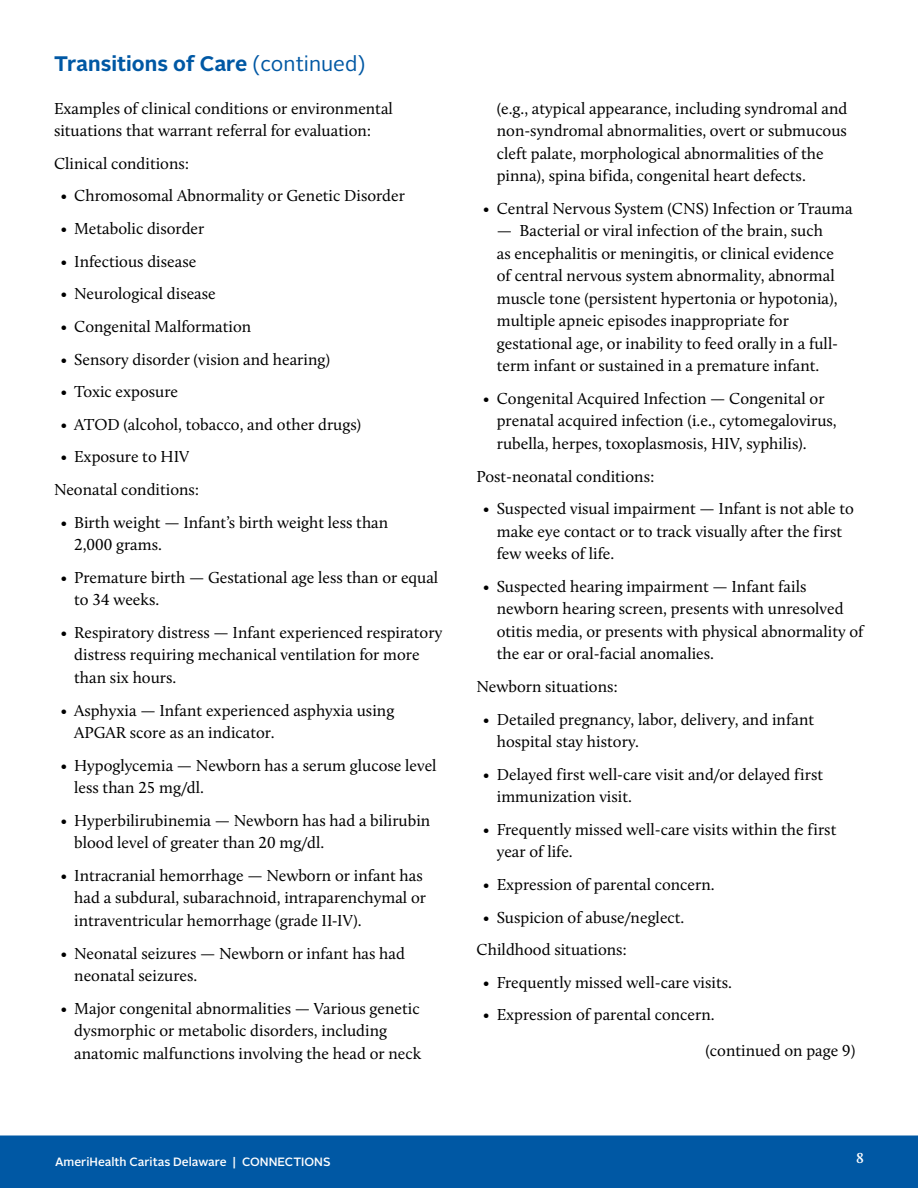
<style>
.page{position:relative;width:918px;height:1188px;background:#fff}
.page>*{position:absolute;margin:0;border:0;box-sizing:border-box;transform-origin:0 0}
.t1{font:700 21px "Alright Sans";color:#0058a4}
.Body_Copy{font:16.5px/22.5px "Calluna";color:#000}
.t2{font:600 15px "Calluna";color:#fff}
.t3{font:500 12px "Alright Sans";color:#fff}
.s1{font-weight:400}
</style>
<div class="page">
<div style="left:0;top:1136px;width:918px;height:52px;background:#0058a4"></div>
<p class="t1" style="left:54px;top:49px;width:313px">Transitions of Care <span class="s1">(continued)</span></p>
<p class="Body_Copy" style="left:54px;top:97px;width:341px">Examples of clinical conditions or environmental situations that warrant referral for evaluation:</p>
<p class="Body_Copy" style="left:54px;top:152px;width:137px">Clinical conditions:</p>
<p class="Body_Copy" style="left:61px;top:184px;width:346px">• Chromosomal Abnormality or Genetic Disorder</p>
<p class="Body_Copy" style="left:61px;top:217px;width:145px">• Metabolic disorder</p>
<p class="Body_Copy" style="left:61px;top:250px;width:137px">• Infectious disease</p>
<p class="Body_Copy" style="left:61px;top:282px;width:157px">• Neurological disease</p>
<p class="Body_Copy" style="left:61px;top:315px;width:192px">• Congenital Malformation</p>
<p class="Body_Copy" style="left:61px;top:348px;width:271px">• Sensory disorder (vision and hearing)</p>
<p class="Body_Copy" style="left:61px;top:380px;width:119px">• Toxic exposure</p>
<p class="Body_Copy" style="left:61px;top:413px;width:302px">• ATOD (alcohol, tobacco, and other drugs)</p>
<p class="Body_Copy" style="left:61px;top:445px;width:130px">• Exposure to HIV</p>
<p class="Body_Copy" style="left:54px;top:478px;width:147px">Neonatal conditions:</p>
<p class="Body_Copy" style="left:74px;top:511px;width:316px;text-indent:-14px">• Birth weight — Infant’s birth weight less than<br>2,000 grams.</p>
<p class="Body_Copy" style="left:74px;top:566px;width:366px;text-indent:-14px">• Premature birth — Gestational age less than or equal to 34 weeks.</p>
<p class="Body_Copy" style="left:74px;top:621px;width:370px;text-indent:-14px">• Respiratory distress — Infant experienced respiratory distress requiring mechanical ventilation for more than six hours.</p>
<p class="Body_Copy" style="left:74px;top:699px;width:322px;text-indent:-14px">• Asphyxia — Infant experienced asphyxia using<br>APGAR score as an indicator.</p>
<p class="Body_Copy" style="left:74px;top:754px;width:364px;text-indent:-14px">• Hypoglycemia — Newborn has a serum glucose level less than 25 mg/dl.</p>
<p class="Body_Copy" style="left:74px;top:809px;width:358px;text-indent:-14px">• Hyperbilirubinemia — Newborn has had a bilirubin blood level of greater than 20 mg/dl.</p>
<p class="Body_Copy" style="left:74px;top:864px;width:353px;text-indent:-14px">• Intracranial hemorrhage — Newborn or infant has had a subdural, subarachnoid, intraparenchymal or intraventricular hemorrhage (grade II-IV).</p>
<p class="Body_Copy" style="left:74px;top:942px;width:332px;text-indent:-14px">• Neonatal seizures — Newborn or infant has had neonatal seizures.</p>
<p class="Body_Copy" style="left:74px;top:997px;width:348px;text-indent:-14px">• Major congenital abnormalities — Various genetic dysmorphic or metabolic disorders, including anatomic malfunctions involving the head or neck</p>
<p class="Body_Copy" style="left:497px;top:97px;width:352px">(e.g., atypical appearance, including syndromal and non-syndromal abnormalities, overt or submucous cleft palate, morphological abnormalities of the pinna), spina bifida, congenital heart defects.</p>
<p class="Body_Copy" style="left:483px;top:197px;width:371px">• Central Nervous System (CNS) Infection or Trauma</p>
<p class="Body_Copy" style="left:497px;top:219px;width:343px">— Bacterial or viral infection of the brain, such as encephalitis or meningitis, or clinical evidence of central nervous system abnormality, abnormal muscle tone (persistent hypertonia or hypotonia), multiple apneic episodes inappropriate for gestational age, or inability to feed orally in a full&shy;term infant or sustained in a premature infant.</p>
<p class="Body_Copy" style="left:497px;top:387px;width:341px;text-indent:-14px">• Congenital Acquired Infection — Congenital or prenatal acquired infection (i.e., cytomegalovirus, rubella, herpes, toxoplasmosis, HIV, syphilis).</p>
<p class="Body_Copy" style="left:477px;top:465px;width:180px">Post-neonatal conditions:</p>
<p class="Body_Copy" style="left:497px;top:497px;width:359px;text-indent:-14px">• Suspected visual impairment — Infant is not able to make eye contact or to track visually after the first few weeks of life.</p>
<p class="Body_Copy" style="left:497px;top:575px;width:368px;text-indent:-14px">• Suspected hearing impairment — Infant fails newborn hearing screen, presents with unresolved otitis media, or presents with physical abnormality of the ear or oral-facial anomalies.</p>
<p class="Body_Copy" style="left:477px;top:675px;width:143px">Newborn situations:</p>
<p class="Body_Copy" style="left:497px;top:708px;width:319px;text-indent:-14px">• Detailed pregnancy, labor, delivery, and infant hospital stay history.</p>
<p class="Body_Copy" style="left:497px;top:763px;width:328px;text-indent:-14px">• Delayed first well-care visit and/or delayed first immunization visit.</p>
<p class="Body_Copy" style="left:497px;top:818px;width:341px;text-indent:-14px">• Frequently missed well-care visits within the first year of life.</p>
<p class="Body_Copy" style="left:483px;top:873px;width:233px">• Expression of parental concern.</p>
<p class="Body_Copy" style="left:483px;top:906px;width:203px">• Suspicion of abuse/neglect.</p>
<p class="Body_Copy" style="left:477px;top:938px;width:152px">Childhood situations:</p>
<p class="Body_Copy" style="left:483px;top:971px;width:250px">• Frequently missed well-care visits.</p>
<p class="Body_Copy" style="left:706px;top:997px;width:151px;line-height:35.2px;text-indent:-222px">• Expression of parental concern.<br>(continued on page 9)</p>
<p class="t3" style="left:55px;top:1154px;width:277px">AmeriHealth Caritas Delaware | CONNECTIONS</p>
<p class="t2" style="left:856px;top:1149px;width:9px">8</p>
</div>
